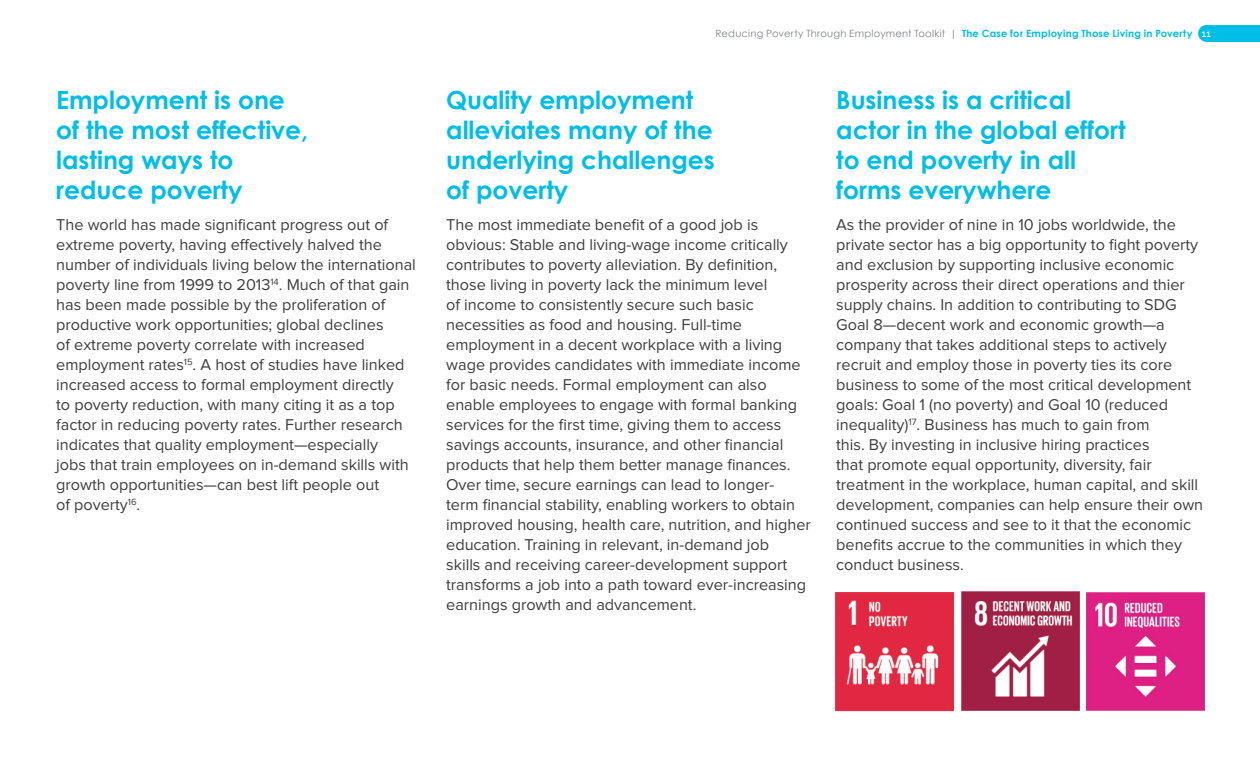
<style>
.page{position:relative;width:1260px;height:765px;background:#fff}
.page>*{position:absolute;margin:0;border:0;box-sizing:border-box;transform-origin:0 0}
.H3_Section_Headers{font:700 25px/30px "Century Gothic";color:#00bee6}
.Body{font:16.25px/20px "Proxima Nova";color:#3e3e3f}
.t1{font:10px "Century Gothic";letter-spacing:.02em;color:#808285}
.s1{font-weight:700;color:#00bee6}
.s2{font-family:"Blanc";font-weight:500;font-size:7.5px;color:#fff}
</style>
<div class="page">
<img style="left:835px;top:592px;width:119px;height:120px">
<img style="left:1086px;top:592px;width:119px;height:119px">
<img style="left:961px;top:591px;width:119px;height:120px">
<div style="left:1207px;top:25px;width:53px;height:17px;background:#00bee6"></div>
<div style="left:1198px;top:25px;width:17px;height:17px;background:#00bee6;border-radius:50%"></div>
<p class="H3_Section_Headers" style="left:56px;top:84px;width:253px">Employment is one of the most effective, lasting ways to reduce poverty</p>
<p class="Body" style="left:56px;top:215px;width:361px">The world has made significant progress out of extreme poverty, having effectively halved the number of individuals living below the international poverty line from 1999 to 2013<sup>14</sup>. Much of that gain has been made possible by the proliferation of productive work opportunities; global declines<br>of extreme poverty correlate with increased employment rates<sup>15</sup>. A host of studies have linked increased access to formal employment directly<br>to poverty reduction, with many citing it as a top factor in reducing poverty rates. Further research indicates that quality employment—especially<br>jobs that train employees on in-demand skills with growth opportunities—can best lift people out<br>of poverty<sup>16</sup>.</p>
<p class="t1" style="left:716px;top:28px;width:497px">Reducing Poverty Through Employment Toolkit | <span class="s1">The Case for Employing Those Living in Poverty</span> <span class="s2">11</span></p>
<p class="H3_Section_Headers" style="left:446px;top:84px;width:270px">Quality employment alleviates many of the underlying challenges of poverty</p>
<p class="Body" style="left:446px;top:215px;width:366px">The most immediate benefit of a good job is obvious: Stable and living-wage income critically contributes to poverty alleviation. By definition, those living in poverty lack the minimum level<br>of income to consistently secure such basic necessities as food and housing. Full-time employment in a decent workplace with a living wage provides candidates with immediate income for basic needs. Formal employment can also enable employees to engage with formal banking services for the first time, giving them to access savings accounts, insurance, and other financial products that help them better manage finances.<br>Over time, secure earnings can lead to longer-<br>term financial stability, enabling workers to obtain improved housing, health care, nutrition, and higher education. Training in relevant, in-demand job<br>skills and receiving career-development support transforms a job into a path toward ever-increasing earnings growth and advancement.</p>
<p class="H3_Section_Headers" style="left:836px;top:84px;width:291px">Business is a critical actor in the global effort to end poverty in all forms everywhere</p>
<p class="Body" style="left:836px;top:215px;width:368px">As the provider of nine in 10 jobs worldwide, the private sector has a big opportunity to fight poverty and exclusion by supporting inclusive economic prosperity across their direct operations and thier supply chains. In addition to contributing to SDG Goal 8—decent work and economic growth—a company that takes additional steps to actively recruit and employ those in poverty ties its core business to some of the most critical development goals: Goal 1 (no poverty) and Goal 10 (reduced inequality)<sup>17</sup>. Business has much to gain from<br>this. By investing in inclusive hiring practices<br>that promote equal opportunity, diversity, fair treatment in the workplace, human capital, and skill development, companies can help ensure their own continued success and see to it that the economic benefits accrue to the communities in which they conduct business.</p>
</div>
